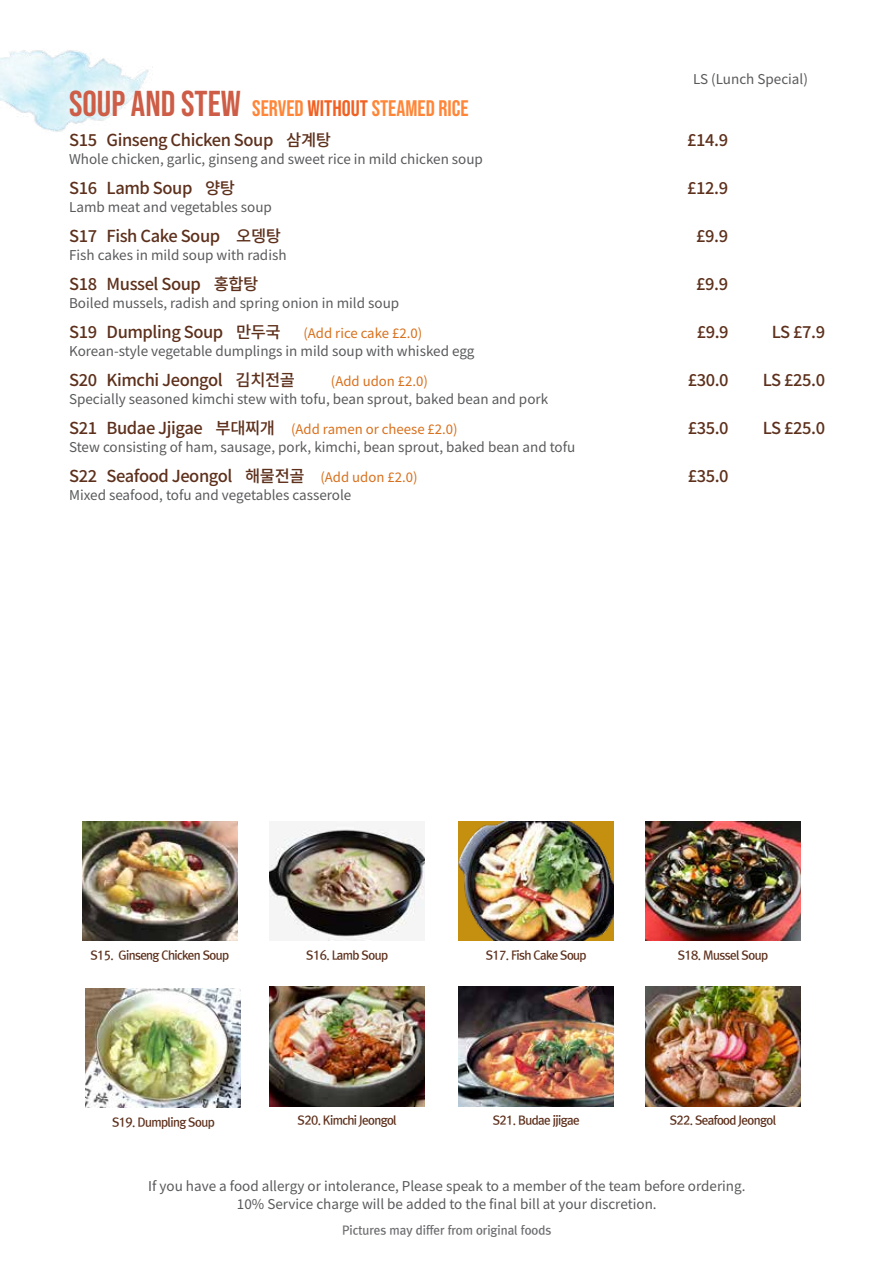
<style>
.page{position:relative;width:893px;height:1263px;background:#fff}
.page>*{position:absolute;margin:0;border:0;box-sizing:border-box;transform-origin:0 0}
.t1{font:22.5px "Bebas Neue";color:#ff8638}
.t2{font:500 16.5px "Noto Sans CJ Kkr";letter-spacing:-.025em;color:#5d301c}
.t3{font:13.5px/18px "Noto Sans CJ Kkr";color:#58595b;text-align:center}
.t4{font:13.2px "Noto Sans CJ Kkr";color:#d8701c}
.t5{font:12px "Rix Go B";letter-spacing:-.05em;color:#5d301c}
.t6{font:12px "Rix Go B";color:#6d6e71}
.s1{font-size:36px;color:#cd5d46}
.s2{color:#f16122}
.s3{font-weight:500;font-size:16.5px;color:#5d301c}
.s4{font-weight:400;font-size:13.2px;color:#d8701c}
</style>
<div class="page">
<img style="left:0;top:50px;width:153px;height:82px">
<img style="left:645px;top:821px;width:155px;height:119px">
<img style="left:458px;top:821px;width:156px;height:119px">
<img style="left:458px;top:987px;width:156px;height:119px">
<img style="left:86px;top:988px;width:155px;height:119px">
<img style="left:82px;top:821px;width:155px;height:119px">
<img style="left:270px;top:987px;width:155px;height:119px">
<img style="left:645px;top:987px;width:155px;height:119px">
<img style="left:270px;top:824px;width:155px;height:116px">
<p class="t3" style="left:693px;top:70px;width:116px">LS (Lunch Special)</p>
<h1 class="t1" style="left:69px;top:95px;width:401px"><span class="s1">SOUP AND STEW</span> SERVED <span class="s2">WITHOUT</span> STEAMED RICE</h1>
<p class="t2" style="left:69px;top:130px;width:263px">S15 Ginseng Chicken Soup 삼계탕</p>
<p class="t2" style="left:687px;top:130px;width:42px">£14.9</p>
<p class="t3" style="left:69px;top:150px;width:415px">Whole chicken, garlic, ginseng and sweet rice in mild chicken soup</p>
<p class="t2" style="left:69px;top:178px;width:168px">S16 Lamb Soup 양탕</p>
<p class="t2" style="left:687px;top:178px;width:42px">£12.9</p>
<p class="t3" style="left:69px;top:198px;width:204px">Lamb meat and vegetables soup</p>
<p class="t2" style="left:69px;top:226px;width:213px">S17 Fish Cake Soup 오뎅탕</p>
<p class="t2" style="left:696px;top:226px;width:33px">£9.9</p>
<p class="t3" style="left:69px;top:246px;width:219px">Fish cakes in mild soup with radish</p>
<p class="t2" style="left:69px;top:274px;width:191px">S18 Mussel Soup 홍합탕</p>
<p class="t2" style="left:696px;top:274px;width:33px">£9.9</p>
<p class="t3" style="left:69px;top:294px;width:332px">Boiled mussels, radish and spring onion in mild soup</p>
<p class="t2" style="left:69px;top:322px;width:213px">S19 Dumpling Soup 만두국</p>
<p class="t4" style="left:303px;top:325px;width:120px">(Add rice cake £2.0)</p>
<p class="t2" style="left:697px;top:322px;width:33px">£9.9</p>
<p class="t2" style="left:772px;top:322px;width:55px">LS £7.9</p>
<p class="t3" style="left:69px;top:342px;width:407px">Korean-style vegetable dumplings in mild soup with whisked egg</p>
<p class="t2" style="left:69px;top:370px;width:227px">S20 Kimchi Jeongol 김치전골</p>
<p class="t4" style="left:331px;top:373px;width:99px">(Add udon £2.0)</p>
<p class="t2" style="left:688px;top:370px;width:42px">£30.0</p>
<p class="t2" style="left:763px;top:370px;width:64px">LS £25.0</p>
<p class="t3" style="left:69px;top:390px;width:481px">Specially seasoned kimchi stew with tofu, bean sprout, baked bean and pork</p>
<p class="t4" style="left:69px;top:421px;width:390px"><span class="s3">S21 Budae Jjigae 부대찌개</span> (Add ramen or cheese £2.0)</p>
<p class="t2" style="left:688px;top:418px;width:42px">£35.0</p>
<p class="t2" style="left:763px;top:418px;width:64px">LS £25.0</p>
<p class="t3" style="left:69px;top:438px;width:508px">Stew consisting of ham, sausage, pork, kimchi, bean sprout, baked bean and tofu</p>
<p class="t2" style="left:69px;top:466px;width:350px">S22 Seafood Jeongol 해물전골 <span class="s4">(Add udon £2.0)</span></p>
<p class="t2" style="left:688px;top:466px;width:42px">£35.0</p>
<p class="t3" style="left:69px;top:486px;width:284px">Mixed seafood, tofu and vegetables casserole</p>
<p class="t5" style="left:90px;top:948px;width:140px">S15. Ginseng Chicken Soup</p>
<p class="t5" style="left:306px;top:948px;width:83px">S16. Lamb Soup</p>
<p class="t5" style="left:486px;top:948px;width:102px">S17. Fish Cake Soup</p>
<p class="t5" style="left:678px;top:948px;width:92px">S18. Mussel Soup</p>
<p class="t5" style="left:112px;top:1115px;width:104px">S19. Dumpling Soup</p>
<p class="t5" style="left:493px;top:1113px;width:88px">S21. Budae jjigae</p>
<p class="t5" style="left:670px;top:1113px;width:108px">S22. Seafood Jeongol</p>
<p class="t5" style="left:297px;top:1113px;width:101px">S20. Kimchi Jeongol</p>
<p class="t3" style="left:148px;top:1177px;width:599px">If you have a food allergy or intolerance, Please speak to a member of the team before ordering.<br>10% Service charge will be added to the final bill at your discretion.</p>
<p class="t6" style="left:342px;top:1223px;width:211px">Pictures may differ from original foods</p>
</div>
